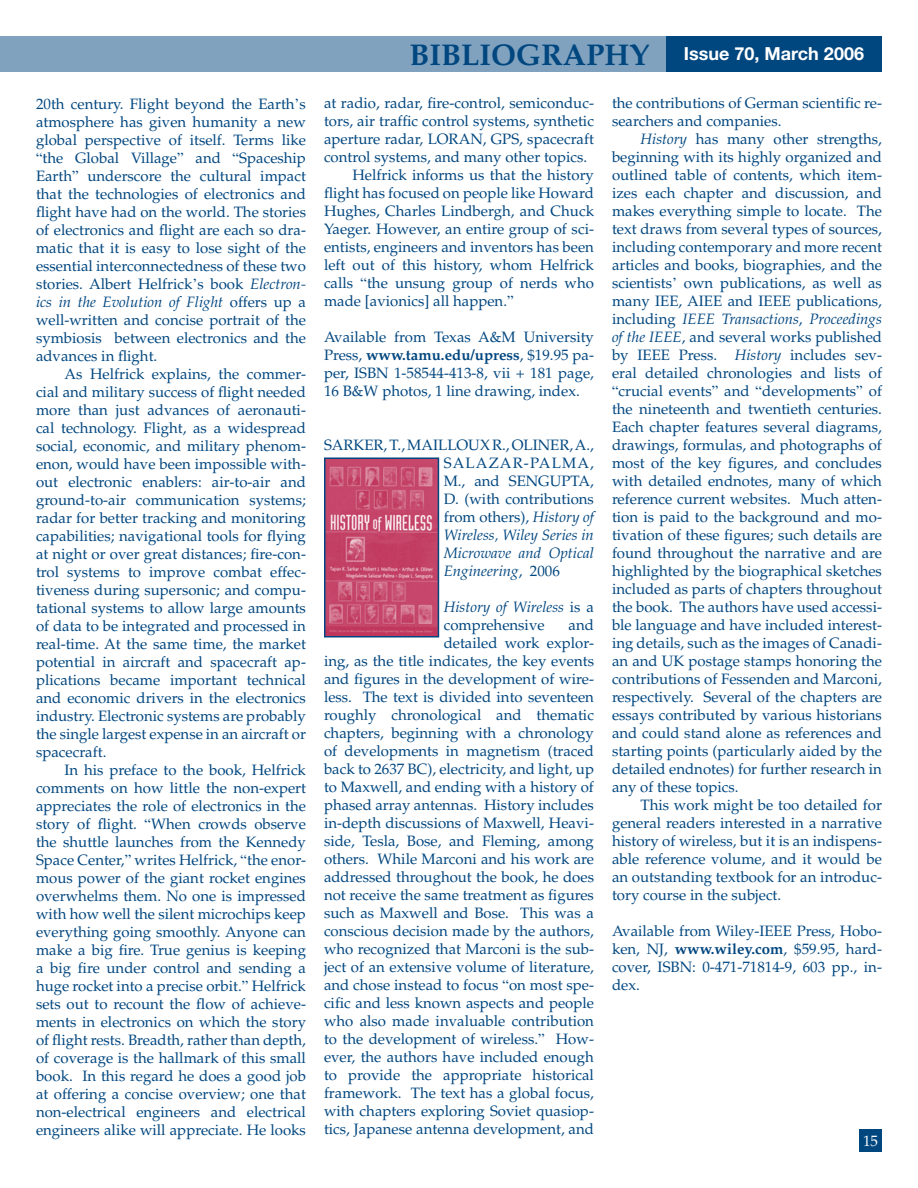
<style>
.page{position:relative;width:918px;height:1188px;background:#fff}
.page>*{position:absolute;margin:0;border:0;box-sizing:border-box;transform-origin:0 0}
.t1{font:700 30px "Palatino LT Std";color:#00467f}
.t2{font:700 18px "Helvetica Neue LT Std";color:#fff}
.t3{font:15px/18px "Palatino LT Std";color:#00467f;text-align:justify}
.t4{font:italic 15px/18px "Palatino LT Std";color:#00467f}
.t5{font:15px "Palatino LT Std";color:#fff}
.s1{font-family:"Times"}
.s2{font-style:italic}
.s3{font-weight:700}
.s4{font-style:normal}
</style>
<div class="page">
<div style="left:0;top:36px;width:882px;height:36px;background:#80a2bf"></div>
<div style="left:666px;top:36px;width:216px;height:36px;background:#00467f"></div>
<div style="left:859px;top:1130px;width:23px;height:22px;background:#00467f"></div>
<img style="left:327px;top:461px;width:109px;height:174px">
<div style="left:324px;top:458px;width:115px;height:180px;border:2px solid #00467f"></div>
<p class="t3" style="left:36px;top:95px;width:272px">20th century. Flight beyond the Earth<span class="s1">’</span>s atmosphere has given humanity a new global perspective of itself. Terms like <span class="s1">“</span>the Global Village<span class="s1">”</span> and <span class="s1">“</span>Spaceship Earth<span class="s1">”</span> underscore the cultural impact that the technologies of electronics and flight have had on the world. The stories of electronics and flight are each so dra&shy;matic that it is easy to lose sight of the essential interconnectedness of these two stories. Albert Helfrick<span class="s1">’</span>s book <span class="s2">Electron&shy;ics in the Evolution of Flight</span> offers up a well-written and concise portrait of the symbiosis between electronics and the advances in flight.</p>
<p class="t3" style="left:36px;top:365px;width:272px;text-indent:28px">As Helfrick explains, the commer&shy;cial and military success of flight needed more than just advances of aeronauti&shy;cal technology. Flight, as a widespread social, economic, and military phenom&shy;enon, would have been impossible with&shy;out electronic enablers: air-to-air and ground-to-air communication systems; radar for better tracking and monitoring capabilities; navigational tools for flying at night or over great distances; fire-con&shy;trol systems to improve combat effec&shy;tiveness during supersonic; and compu&shy;tational systems to allow large amounts of data to be integrated and processed in real-time. At the same time, the market potential in aircraft and spacecraft ap&shy;plications became important technical and economic drivers in the electronics industry. Electronic systems are probably the single largest expense in an aircraft or spacecraft.</p>
<p class="t3" style="left:36px;top:761px;width:272px;text-indent:28px">In his preface to the book, Helfrick comments on how little the non-expert appreciates the role of electronics in the story of flight. <span class="s1">“</span>When crowds observe the shuttle launches from the Kennedy Space Center,<span class="s1">”</span> writes Helfrick, <span class="s1">“</span>the enor&shy;mous power of the giant rocket engines overwhelms them. No one is impressed with how well the silent microchips keep everything going smoothly. Anyone can make a big fire. True genius is keeping a big fire under control and sending a huge rocket into a precise orbit.<span class="s1">”</span> Helfrick sets out to recount the flow of achieve&shy;ments in electronics on which the story of flight rests. Breadth, rather than depth, of coverage is the hallmark of this small book. In this regard he does a good job at offering a concise overview; one that non-electrical engineers and electrical engineers alike will appreciate. He looks</p>
<h1 class="t1" style="left:410px;top:37px;width:241px">bibliography</h1>
<p class="t2" style="left:684px;top:43px;width:182px">Issue 70, March 2006</p>
<p class="t3" style="left:324px;top:95px;width:272px">at radio, radar, fire-control, semiconduc-</p>
<p class="t3" style="left:324px;top:113px;width:271px">tors, air traffic control systems, synthetic</p>
<p class="t3" style="left:324px;top:131px;width:272px">aperture radar, LORAN, GPS, spacecraft</p>
<p class="t3" style="left:324px;top:149px;width:265px">control systems, and many other topics.</p>
<p class="t3" style="left:352px;top:167px;width:243px">Helfrick informs us that the history</p>
<p class="t3" style="left:324px;top:185px;width:271px">flight has focused on people like Howard</p>
<p class="t3" style="left:324px;top:203px;width:272px">Hughes, Charles Lindbergh, and Chuck</p>
<p class="t3" style="left:324px;top:221px;width:272px">Yaeger. However, an entire group of sci-</p>
<p class="t3" style="left:324px;top:239px;width:272px">entists, engineers and inventors has been</p>
<p class="t3" style="left:324px;top:257px;width:271px">left out of this history, whom Helfrick</p>
<p class="t3" style="left:324px;top:275px;width:272px">calls <span class="s1">“</span>the unsung group of nerds who</p>
<p class="t3" style="left:324px;top:293px;width:191px">made [avionics] all happen.<span class="s1">”</span></p>
<p class="t3" style="left:324px;top:329px;width:271px">Available from Texas A&amp;M University Press, <span class="s3">www.tamu.edu/upress</span>, $19.95 pa&shy;per, ISBN 1-58544-413-8, vii + 181 page, 16 B&amp;W photos, 1 line drawing, index.</p>
<p class="t3" style="left:444px;top:437px;width:152px;text-indent:-120px">SARKER, T., MAILLOUX R., OLINER, A., SALAZAR-PALMA, M., and SENGUPTA, D. (with contributions from others), <span class="s2">History of Wireless, Wiley Series in Microwave and Optical Engineering</span>, 2006</p>
<p class="t4" style="left:444px;top:599px;width:152px">History of Wireless <span class="s4">is a comprehensive</span></p>
<p class="t3" style="left:324px;top:617px;width:272px;text-align:right">and<br>detailed work explor-<br>ing, as the title indicates, the key events and figures in the development of wire&shy;less. The text is divided into seventeen roughly chronological and thematic chapters, beginning with a chronology of developments in magnetism (traced back to 2637 BC), electricity, and light, up to Maxwell, and ending with a history of phased array antennas. History includes in-depth discussions of Maxwell, Heavi&shy;side, Tesla, Bose, and Fleming, among others. While Marconi and his work are addressed throughout the book, he does not receive the same treatment as figures such as Maxwell and Bose. This was a conscious decision made by the authors, who recognized that Marconi is the sub&shy;ject of an extensive volume of literature, and chose instead to focus <span class="s1">“</span>on most spe&shy;cific and less known aspects and people who also made invaluable contribution to the development of wireless.<span class="s1">”</span> How&shy;ever, the authors have included enough to provide the appropriate historical framework. The text has a global focus, with chapters exploring Soviet quasiop&shy;tics, Japanese antenna development, and</p>
<p class="t3" style="left:612px;top:95px;width:271px">the contributions of German scientific re&shy;searchers and companies.</p>
<p class="t3" style="left:612px;top:131px;width:272px;text-indent:28px"><span class="s2">History</span> has many other strengths, beginning with its highly organized and outlined table of contents, which item&shy;izes each chapter and discussion, and makes everything simple to locate. The text draws from several types of sources, including contemporary and more recent articles and books, biographies, and the scientists<span class="s1">’</span> own publications, as well as many IEE, AIEE and IEEE publications, including <span class="s2">IEEE Transactions</span>, <span class="s2">Proceedings of the IEEE</span>, and several works published by IEEE Press. <span class="s2">History</span> includes sev&shy;eral detailed chronologies and lists of <span class="s1">“</span>crucial events<span class="s1">”</span> and <span class="s1">“</span>developments<span class="s1">”</span> of the nineteenth and twentieth centuries.<br>Each chapter features several diagrams, drawings, formulas, and photographs of most of the key figures, and concludes with detailed endnotes, many of which reference current websites. Much atten&shy;tion is paid to the background and mo&shy;tivation of these figures; such details are found throughout the narrative and are highlighted by the biographical sketches included as parts of chapters throughout the book. The authors have used accessi&shy;ble language and have included interest&shy;ing details, such as the images of Canadi&shy;an and UK postage stamps honoring the contributions of Fessenden and Marconi, respectively. Several of the chapters are essays contributed by various historians and could stand alone as references and starting points (particularly aided by the detailed endnotes) for further research in any of these topics.</p>
<p class="t3" style="left:612px;top:797px;width:272px;text-indent:28px">This work might be too detailed for general readers interested in a narrative history of wireless, but it is an indispens&shy;able reference volume, and it would be an outstanding textbook for an introduc&shy;tory course in the subject.</p>
<p class="t3" style="left:612px;top:923px;width:271px">Available from Wiley-IEEE Press, Hobo&shy;ken, NJ, <span class="s3">www.wiley.com</span>, $59.95, hard&shy;cover, ISBN: 0-471-71814-9, 603 pp., in&shy;dex.</p>
<p class="t5" style="left:863px;top:1132px;width:16px">15</p>
</div>
